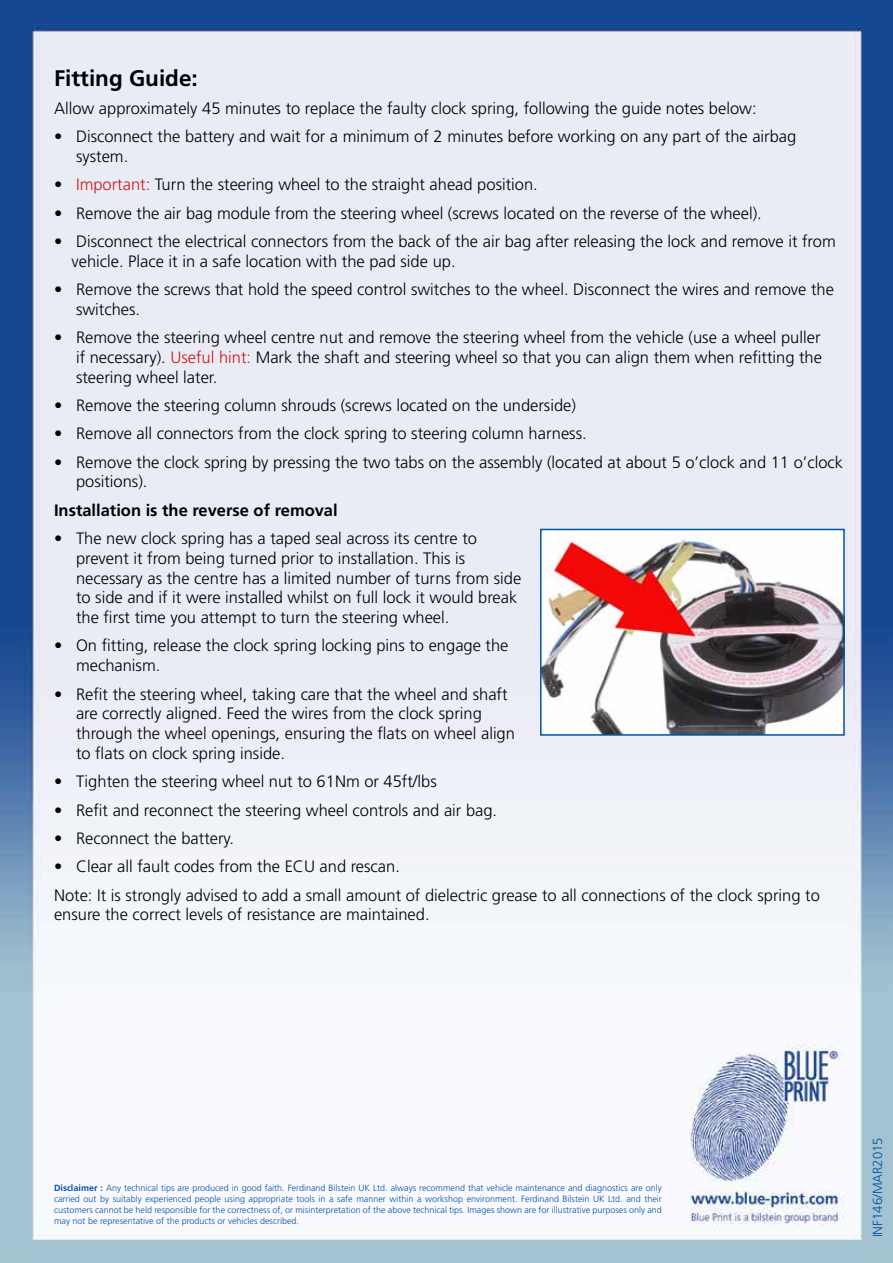
<style>
.page{position:relative;width:893px;height:1263px;background:#fff}
.page>*{position:absolute;margin:0;border:0;box-sizing:border-box;transform-origin:0 0}
.t1{font:700 22.5px "Frutiger";color:#000}
.t2{font:300 16.5px/19.8px "Frutiger";color:#000}
.t3{font:700 16.5px "Frutiger";color:#000}
.t4{font:300 13.2px "Frutiger";color:#0053a1}
.t5{font:300 9px/10.8px "Frutiger";color:#0053a1;text-align:justify}
.s1{color:#cd171a}
.s2{font-weight:700}
</style>
<div class="page">
<img style="left:0;top:0;width:893px;height:1263px">
<img style="left:543px;top:532px;width:299px;height:201px">
<div style="left:540px;top:529px;width:305px;height:207px;border:2px solid #0053a1"></div>
<h1 class="t1" style="left:54px;top:64px;width:145px">Fitting Guide:</h1>
<p class="t2" style="left:54px;top:98px;width:704px">Allow approximately 45 minutes to replace the faulty clock spring, following the guide notes below:</p>
<p class="t2" style="left:76px;top:127px;width:722px;text-indent:-22px">• Disconnect the battery and wait for a minimum of 2 minutes before working on any part of the airbag system.</p>
<p class="t2" style="left:54px;top:175px;width:485px">• <span class="s1">Important:</span> Turn the steering wheel to the straight ahead position.</p>
<p class="t2" style="left:54px;top:203px;width:709px">• Remove the air bag module from the steering wheel (screws located on the reverse of the wheel).</p>
<p class="t2" style="left:71px;top:231px;width:766px;text-indent:-17px">• Disconnect the electrical connectors from the back of the air bag after releasing the lock and remove it from vehicle. Place it in a safe location with the pad side up.</p>
<p class="t2" style="left:76px;top:279px;width:759px;text-indent:-22px">• Remove the screws that hold the speed control switches to the wheel. Disconnect the wires and remove the switches.</p>
<p class="t2" style="left:76px;top:327px;width:747px;text-align:justify;text-indent:-22px">• Remove the steering wheel centre nut and remove the steering wheel from the vehicle (use a wheel puller if necessary). <span class="s1">Useful hint:</span> Mark the shaft and steering wheel so that you can align them when refitting the steering wheel later.</p>
<p class="t2" style="left:54px;top:395px;width:524px">• Remove the steering column shrouds (screws located on the underside)</p>
<p class="t2" style="left:54px;top:424px;width:534px">• Remove all connectors from the clock spring to steering column harness.</p>
<p class="t2" style="left:76px;top:452px;width:769px;text-indent:-22px">• Remove the clock spring by pressing the two tabs on the assembly (located at about 5 o’clock and 11 o’clock positions).</p>
<p class="t3" style="left:54px;top:500px;width:285px">Installation is the reverse of removal</p>
<p class="t2" style="left:76px;top:528px;width:447px;text-indent:-22px">• The new clock spring has a taped seal across its centre to prevent it from being turned prior to installation. This is necessary as the centre has a limited number of turns from side to side and if it were installed whilst on full lock it would break the first time you attempt to turn the steering wheel.</p>
<p class="t2" style="left:76px;top:636px;width:434px;text-indent:-22px">• On fitting, release the clock spring locking pins to engage the mechanism.</p>
<p class="t2" style="left:76px;top:684px;width:440px;text-indent:-22px">• Refit the steering wheel, taking care that the wheel and shaft are correctly aligned. Feed the wires from the clock spring through the wheel openings, ensuring the flats on wheel align to flats on clock spring inside.</p>
<p class="t2" style="left:54px;top:772px;width:384px">• Tighten the steering wheel nut to 61Nm or 45ft/lbs</p>
<p class="t2" style="left:54px;top:800px;width:445px">• Refit and reconnect the steering wheel controls and air bag.</p>
<p class="t2" style="left:54px;top:828px;width:182px">• Reconnect the battery.</p>
<p class="t2" style="left:54px;top:852px;width:767px;line-height:28.3px">• Clear all fault codes from the ECU and rescan.<br>Note: It is strongly advised to add a small amount of dielectric grease to all connections of the clock spring to</p>
<p class="t2" style="left:54px;top:905px;width:377px">ensure the correct levels of resistance are maintained.</p>
<p class="t5" style="left:54px;top:1183px;width:609px"><span class="s2">Disclaimer :</span> Any technical tips are produced in good faith. Ferdinand Bilstein UK Ltd. always recommend that vehicle maintenance and diagnostics are only carried out by suitably experienced people using appropriate tools in a safe manner within a workshop environment. Ferdinand Bilstein UK Ltd. and their customers cannot be held responsible for the correctness of, or misinterpretation of the above technical tips. Images shown are for illustrative purposes only and may not be representative of the products or vehicles described.</p>
<p class="t4" style="left:870px;top:1237px;width:102px;rotate:-90deg">INF146/MAR2015</p>
</div>
